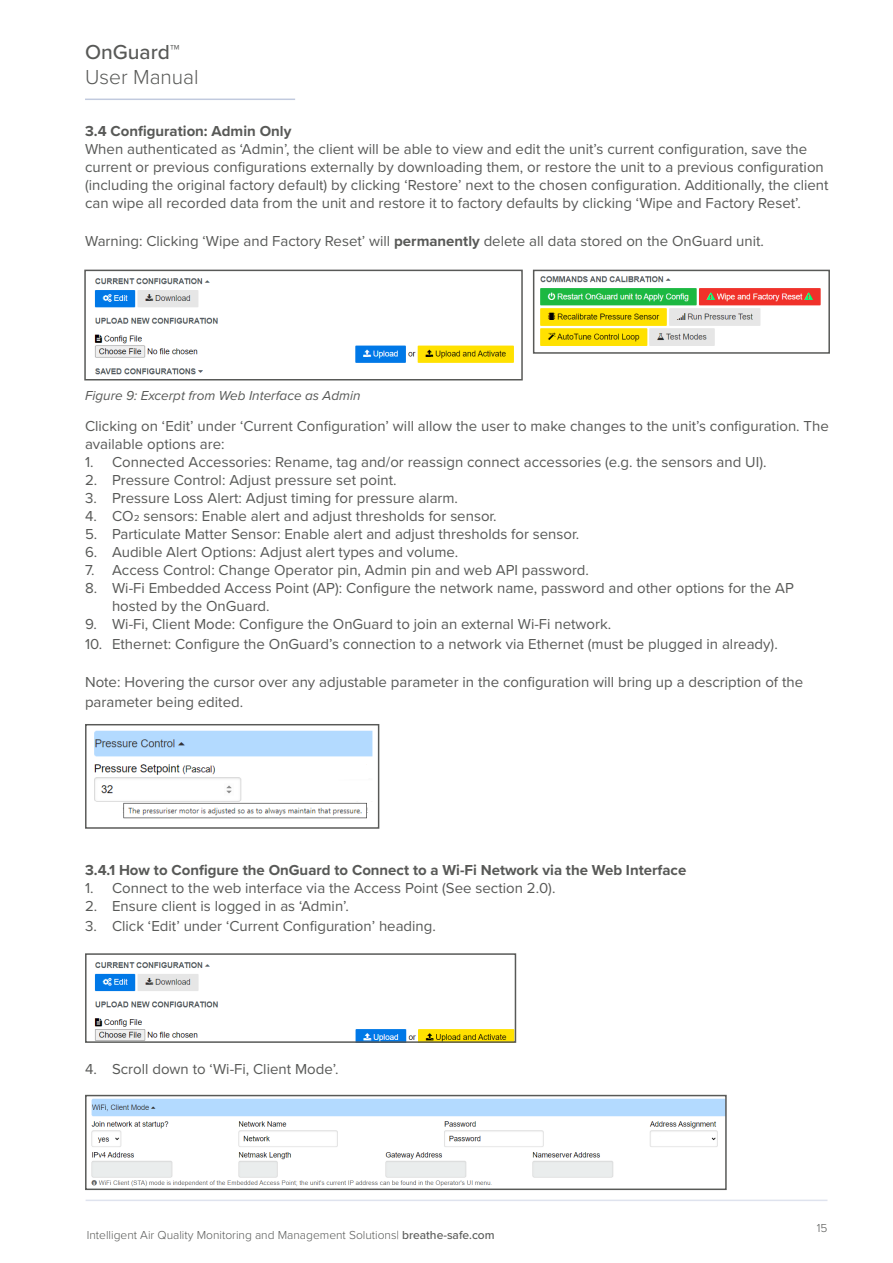
<style>
.page{position:relative;width:893px;height:1263px;background:#fff}
.page>*{position:absolute;margin:0;border:0;box-sizing:border-box;transform-origin:0 0}
.t1{font:300 21px "Proxima Nova";color:#585957}
.t2{font:500 21px "Proxima Nova";color:#585957}
.t3{font:15px/18px "Proxima Nova";color:#585957}
.Sub-heading{font:700 15px "Proxima Nova";color:#585957}
.Image_Caption{font:italic 13.5px "Proxima Nova";color:#585957}
.t4{font:300 12px "Proxima Nova";color:#585957}
.s1{font-weight:700}
.s2{font-weight:500}
</style>
<div class="page">
<hr style="left:86px;top:1199px;width:741px;height:2px;background:#dfe3ee">
<hr style="left:85px;top:99px;width:210px;height:1px;background:#c1cade">
<img style="left:91px;top:1098px;width:633px;height:89px">
<div style="left:85px;top:1095px;width:642px;height:95px;border:2px solid #585957"></div>
<img style="left:94px;top:962px;width:419px;height:78px">
<div style="left:85px;top:953px;width:431px;height:90px;border:2px solid #585957"></div>
<img style="left:94px;top:278px;width:420px;height:97px">
<div style="left:84px;top:270px;width:439px;height:110px;border:2px solid #585957"></div>
<img style="left:540px;top:276px;width:281px;height:70px">
<div style="left:533px;top:270px;width:297px;height:84px;border:2px solid #585957"></div>
<img style="left:94px;top:730px;width:279px;height:89px">
<div style="left:85px;top:724px;width:294px;height:105px;border:1px solid #585957"></div>
<h1 class="t2" style="left:85px;top:36px;width:96px">OnGuard™</h1>
<h1 class="t1" style="left:85px;top:62px;width:115px">User Manual</h1>
<p class="Sub-heading" style="left:85px;top:120px;width:208px">3.4 Configuration: Admin Only</p>
<p class="t3" style="left:85px;top:139px;width:745px">When authenticated as ‘Admin’, the client will be able to view and edit the unit’s current configuration, save the current or previous configurations externally by downloading them, or restore the unit to a previous configuration (including the original factory default) by clicking ‘Restore’ next to the chosen configuration. Additionally, the client can wipe all recorded data from the unit and restore it to factory defaults by clicking ‘Wipe and Factory Reset’.</p>
<p class="t3" style="left:85px;top:231px;width:680px">Warning: Clicking ‘Wipe and Factory Reset’ will <span class="s1">permanently</span> delete all data stored on the OnGuard unit.</p>
<p class="Image_Caption" style="left:85px;top:385px;width:277px">Figure 9: Excerpt from Web Interface as Admin</p>
<p class="t3" style="left:85px;top:416px;width:745px">Clicking on ‘Edit’ under ‘Current Configuration’ will allow the user to make changes to the unit’s configuration. The available options are:</p>
<p class="t3" style="left:85px;top:452px;width:683px">1. Connected Accessories: Rename, tag and/or reassign connect accessories (e.g. the sensors and UI).</p>
<p class="t3" style="left:85px;top:470px;width:313px">2. Pressure Control: Adjust pressure set point.</p>
<p class="t3" style="left:85px;top:488px;width:375px">3. Pressure Loss Alert: Adjust timing for pressure alarm.</p>
<p class="t3" style="left:85px;top:506px;width:413px">4. CO2 sensors: Enable alert and adjust thresholds for sensor.</p>
<p class="t3" style="left:85px;top:524px;width:496px">5. Particulate Matter Sensor: Enable alert and adjust thresholds for sensor.</p>
<p class="t3" style="left:85px;top:542px;width:375px">6. Audible Alert Options: Adjust alert types and volume.</p>
<p class="t3" style="left:85px;top:560px;width:505px">7. Access Control: Change Operator pin, Admin pin and web API password.</p>
<p class="t3" style="left:112px;top:578px;width:683px;text-indent:-27px">8. Wi-Fi Embedded Access Point (AP): Configure the network name, password and other options for the AP hosted by the OnGuard.</p>
<p class="t3" style="left:85px;top:614px;width:528px">9. Wi-Fi, Client Mode: Configure the OnGuard to join an external Wi-Fi network.</p>
<p class="t3" style="left:85px;top:634px;width:694px">10. Ethernet: Configure the OnGuard’s connection to a network via Ethernet (must be plugged in already).</p>
<p class="t3" style="left:85px;top:671px;width:720px;line-height:19.8px">Note: Hovering the cursor over any adjustable parameter in the configuration will bring up a description of the parameter being edited.</p>
<p class="Sub-heading" style="left:85px;top:859px;width:603px">3.4.1 How to Configure the OnGuard to Connect to a Wi-Fi Network via the Web Interface</p>
<p class="t3" style="left:85px;top:879px;width:472px">1. Connect to the web interface via the Access Point (See section 2.0).</p>
<p class="t3" style="left:85px;top:897px;width:265px">2. Ensure client is logged in as ‘Admin’.</p>
<p class="t3" style="left:85px;top:916px;width:352px">3. Click ‘Edit’ under ‘Current Configuration’ heading.</p>
<p class="t3" style="left:85px;top:1059px;width:255px">4. Scroll down to ‘Wi-Fi, Client Mode’.</p>
<p class="t4" style="left:87px;top:1226px;width:409px">Intelligent Air Quality Monitoring and Management Solutions| <span class="s2">breathe-safe.com</span></p>
<p class="t4" style="left:817px;top:1219px;width:12px">15</p>
</div>
